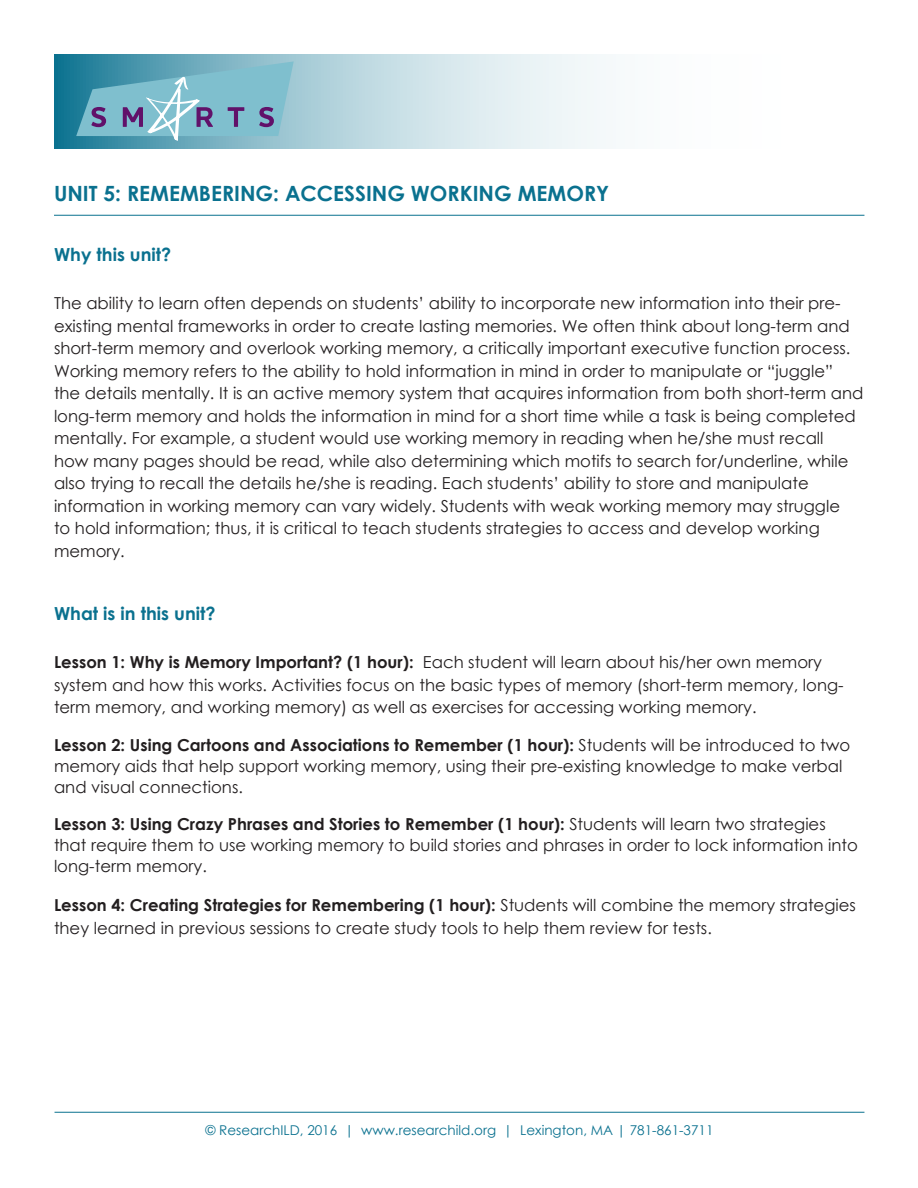
<style>
.page{position:relative;width:918px;height:1188px;background:#fff}
.page>*{position:absolute;margin:0;border:0;box-sizing:border-box;transform-origin:0 0}
._1_All_Caps_Header_w{font:700 21px "Century Gothic";color:#0a718f}
._2_Black_Header_14_p{font:700 18px "Century Gothic";color:#0a718f}
._0_Text-CentGothic{font:16.5px/22.5px "Century Gothic";color:#231f20}
.t1{font:13.5px "Century Gothic";color:#0a718f}
.s1{font-weight:700}
</style>
<div class="page">
<hr style="left:55px;top:1112px;width:809px;height:1px;background:#0a718f">
<svg style="left:54px;top:54px;width:552px;height:94px;background:#c2dbe3"></svg>
<svg style="left:76px;top:61px;width:218px;height:87px;background:#74adc1"></svg>
<hr style="left:54px;top:215px;width:810px;height:1px;background:#0a718f">
<p class="_1_All_Caps_Header_w" style="left:54px;top:178px;width:557px">UNIT 5: REMEMBERING: ACCESSING WORKING MEMORY</p>
<p class="_2_Black_Header_14_p" style="left:54px;top:241px;width:119px">Why this unit?</p>
<p class="_0_Text-CentGothic" style="left:54px;top:292px;width:811px">The ability to learn often depends on students’ ability to incorporate new information into their pre&shy;existing mental frameworks in order to create lasting memories. We often think about long-term and short-term memory and overlook working memory, a critically important executive function process.<br>Working memory refers to the ability to hold information in mind in order to manipulate or “juggle”<br>the details mentally. It is an active memory system that acquires information from both short-term and long-term memory and holds the information in mind for a short time while a task is being completed mentally. For example, a student would use working memory in reading when he/she must recall<br>how many pages should be read, while also determining which motifs to search for/underline, while also trying to recall the details he/she is reading. Each students’ ability to store and manipulate information in working memory can vary widely. Students with weak working memory may struggle<br>to hold information; thus, it is critical to teach students strategies to access and develop working memory.</p>
<p class="_2_Black_Header_14_p" style="left:54px;top:600px;width:163px">What is in this unit?</p>
<p class="_0_Text-CentGothic" style="left:54px;top:651px;width:791px"><span class="s1">Lesson 1: Why is Memory Important? (1 hour):</span> Each student will learn about his/her own memory system and how this works. Activities focus on the basic types of memory (short-term memory, long&shy;term memory, and working memory) as well as exercises for accessing working memory.</p>
<p class="_0_Text-CentGothic" style="left:54px;top:734px;width:798px;line-height:21px"><span class="s1">Lesson 2: Using Cartoons and Associations to Remember (1 hour):</span> Students will be introduced to two memory aids that help support working memory, using their pre-existing knowledge to make verbal and visual connections.</p>
<p class="_0_Text-CentGothic" style="left:54px;top:813px;width:805px;line-height:21px"><span class="s1">Lesson 3: Using Crazy Phrases and Stories to Remember (1 hour):</span> Students will learn two strategies that require them to use working memory to build stories and phrases in order to lock information into long-term memory.</p>
<p class="_0_Text-CentGothic" style="left:54px;top:894px;width:803px"><span class="s1">Lesson 4: Creating Strategies for Remembering (1 hour):</span> Students will combine the memory strategies they learned in previous sessions to create study tools to help them review for tests.</p>
<p class="t1" style="left:205px;top:1121px;width:510px">© ResearchILD, 2016 | www.researchild.org | Lexington, MA | 781-861-3711</p>
</div>
